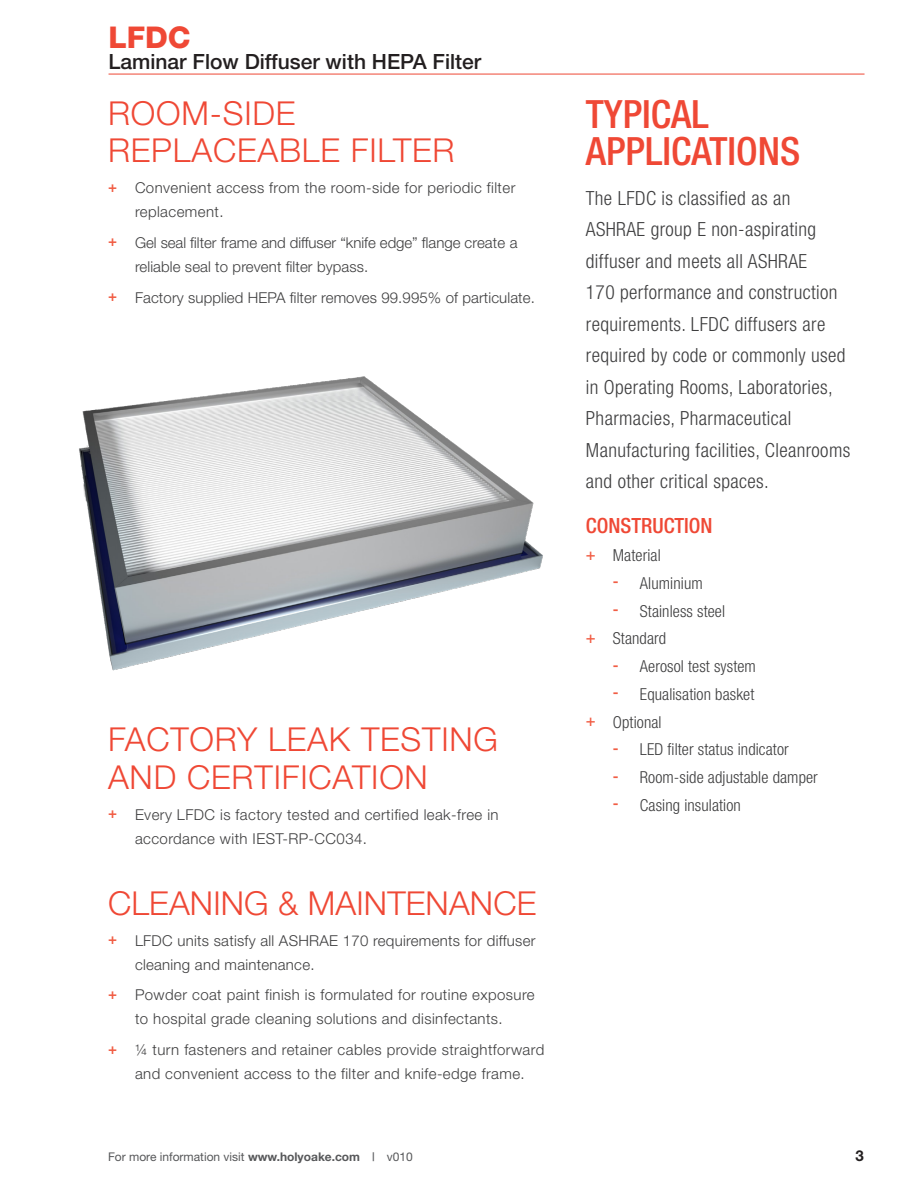
<style>
.page{position:relative;width:918px;height:1188px;background:#fff}
.page>*{position:absolute;margin:0;border:0;box-sizing:border-box;transform-origin:0 0}
.Sidebar_-_Heading_1{font:500 condensed 39px/37.5px "Helvetica Neue LT Std";color:#ef4835}
.Special-Heading_2{font:300 33px/37.5px "Helvetica Neue LT Std";letter-spacing:.025em;color:#ef4835}
.Special-Heading_2-2{font:300 33px "Helvetica Neue LT Std";letter-spacing:.005em;color:#ef4835}
.t1{font:800 30px "Helvetica Neue LT Std";color:#ef4835}
.t2{font:500 21px "Helvetica Neue LT Std";color:#231f20}
.Sidebar_-_Heading_2{font:500 condensed 21px "Helvetica Neue LT Std";color:#ef4835}
.Sidebar_-_Body_1{font:300 condensed 19.5px/31.5px "Helvetica Neue LT Std";letter-spacing:.02em;color:#3e3e3f}
.t3{font:300 condensed 16.5px "Helvetica Neue LT Std";letter-spacing:.005em;color:#3e3e3f}
.t4{font:300 15px/24px "Helvetica Neue LT Std";letter-spacing:.03em;color:#3e3e3f}
.t5{font:300 15px/24px "Helvetica Neue LT Std";color:#3e3e3f}
.t6{font:300 15px "Helvetica Neue LT Std";letter-spacing:.01em;color:#3e3e3f}
.t7{font:700 15px "Helvetica Neue LT Std";color:#231f20}
.t8{font:12px "Helvetica Neue LT Std";color:#57585a}
.s1{font-weight:500;color:#f15d44}
.s2{font-weight:700}
.s3{font-weight:500;font-stretch:condensed}
</style>
<div class="page">
<img style="left:79px;top:376px;width:464px;height:295px">
<hr style="left:109px;top:74px;width:756px;height:1px;background:#ef4835">
<h3 class="t1" style="left:109px;top:20px;width:84px">LFDC</h3>
<h3 class="t2" style="left:109px;top:49px;width:374px">Laminar Flow Diffuser with HEPA Filter</h3>
<p class="Special-Heading_2" style="left:108px;top:94px;width:348px">ROOM-SIDE<br>REPLACEABLE FILTER</p>
<p class="t4" style="left:135px;top:175px;width:382px;text-indent:-27px"><span class="s1">+</span> Convenient access from the room-side for periodic filter replacement.</p>
<p class="t5" style="left:135px;top:230px;width:384px;text-indent:-27px"><span class="s1">+</span> Gel seal filter frame and diffuser “knife edge” flange create a reliable seal to prevent filter bypass.</p>
<p class="t6" style="left:108px;top:288px;width:428px"><span class="s1">+</span> Factory supplied HEPA filter removes 99.995% of particulate.</p>
<p class="Special-Heading_2" style="left:108px;top:720px;width:392px">FACTORY LEAK TESTING<br>AND CERTIFICATION</p>
<p class="t4" style="left:135px;top:802px;width:365px;text-indent:-27px"><span class="s1">+</span> Every LFDC is factory tested and certified leak-free in accordance with IEST-RP-CC034.</p>
<p class="Special-Heading_2-2" style="left:108px;top:883px;width:430px">CLEANING &amp; MAINTENANCE</p>
<p class="t4" style="left:135px;top:928px;width:402px;text-indent:-27px"><span class="s1">+</span> LFDC units satisfy all ASHRAE 170 requirements for diffuser cleaning and maintenance.</p>
<p class="t4" style="left:108px;top:983px;width:428px;text-align:center"><span class="s1">+</span> Powder coat paint finish is formulated for routine exposure to hospital grade cleaning solutions and disinfectants.</p>
<p class="t4" style="left:108px;top:1037px;width:438px;text-align:center"><span class="s1">+</span> 1/4 turn fasteners and retainer cables provide straightforward and convenient access to the filter and knife-edge frame.</p>
<p class="Sidebar_-_Heading_1" style="left:586px;top:95px;width:216px">TYPICAL<br>APPLICATIONS</p>
<p class="Sidebar_-_Body_1" style="left:586px;top:182px;width:266px">The LFDC is classified as an<br>ASHRAE group E non-aspirating diffuser and meets all ASHRAE<br>170 performance and construction requirements. LFDC diffusers are required by code or commonly used in Operating Rooms, Laboratories,<br>Pharmacies, Pharmaceutical<br>Manufacturing facilities, Cleanrooms and other critical spaces.</p>
<p class="Sidebar_-_Heading_2" style="left:586px;top:513px;width:128px">CONSTRUCTION</p>
<p class="t3" style="left:586px;top:546px;width:76px"><span class="s1">+</span> Material</p>
<p class="t3" style="left:613px;top:574px;width:91px"><span class="s1">-</span> Aluminium</p>
<p class="t3" style="left:613px;top:601px;width:114px"><span class="s1">-</span> Stainless steel</p>
<p class="t3" style="left:586px;top:629px;width:82px"><span class="s1">+</span> Standard</p>
<p class="t3" style="left:613px;top:657px;width:145px"><span class="s1">-</span> Aerosol test system</p>
<p class="t3" style="left:613px;top:685px;width:143px"><span class="s1">-</span> Equalisation basket</p>
<p class="t3" style="left:586px;top:712px;width:77px"><span class="s1">+</span> Optional</p>
<p class="t3" style="left:613px;top:740px;width:177px"><span class="s1">-</span> LED filter status indicator</p>
<p class="t3" style="left:613px;top:768px;width:206px"><span class="s1">-</span> Room-side adjustable damper</p>
<p class="t3" style="left:613px;top:796px;width:130px"><span class="s1">-</span> Casing insulation</p>
<p class="t8" style="left:108px;top:1150px;width:306px">For more information visit <span class="s2">www.holyoake.com</span> <span class="s3">|</span> v010</p>
<p class="t7" style="left:856px;top:1146px;width:10px">3</p>
</div>
